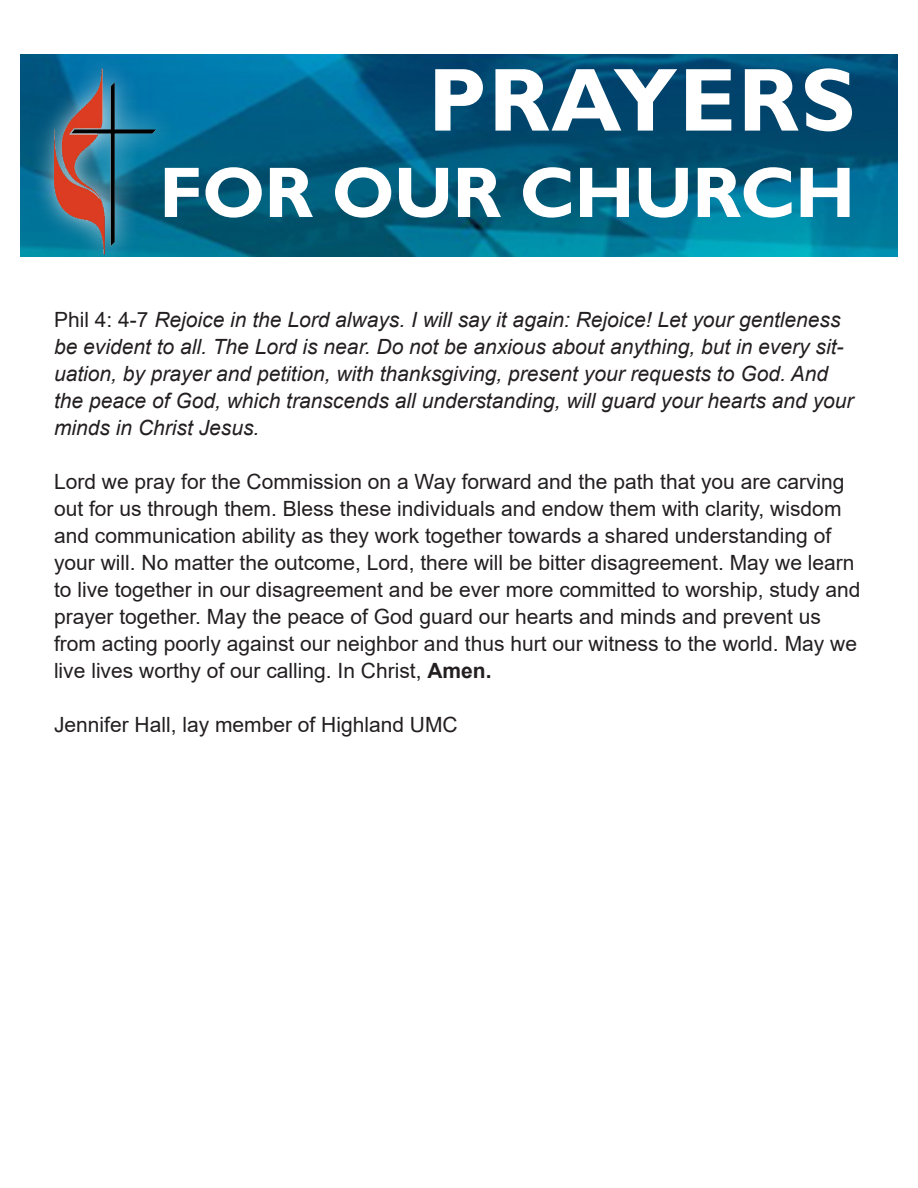
<style>
.page{position:relative;width:918px;height:1188px;background:#fff}
.page>*{position:absolute;margin:0;border:0;box-sizing:border-box;transform-origin:0 0}
.t1{font:700 90px "Gill Sans";letter-spacing:.02em;color:#fff}
.t2{font:700 72px "Gill Sans";letter-spacing:-.01em;color:#fff}
.t3{font:21px/27px "Arial";color:#231f20}
.t4{font:italic 21px/27px "Arial";color:#231f20}
.s1{font-style:normal}
.s2{font-weight:700}
</style>
<div class="page">
<img style="left:20px;top:54px;width:878px;height:202px">
<div style="left:30px;top:49px;width:146px;height:225px;background:#fff;opacity:.75"></div>
<img style="left:54px;top:68px;width:102px;height:186px">
<p class="t1" style="left:428px;top:46px;width:429px">PRAYERS</p>
<p class="t2" style="left:159px;top:149px;width:697px">FOR OUR CHURCH</p>
<p class="t4" style="left:54px;top:306px;width:801px"><span class="s1">Phil 4: 4-7</span> Rejoice in the Lord always. I will say it again: Rejoice! Let your gentleness be evident to all. The Lord is near. Do not be anxious about anything, but in every sit&shy;uation, by prayer and petition, with thanksgiving, present your requests to God. And the peace of God, which transcends all understanding, will guard your hearts and your minds in Christ Jesus.</p>
<p class="t3" style="left:54px;top:468px;width:808px">Lord we pray for the Commission on a Way forward and the path that you are carving out for us through them. Bless these individuals and endow them with clarity, wisdom and communication ability as they work together towards a shared understanding of your will. No matter the outcome, Lord, there will be bitter disagreement. May we learn to live together in our disagreement and be ever more committed to worship, study and prayer together. May the peace of God guard our hearts and minds and prevent us from acting poorly against our neighbor and thus hurt our witness to the world. May we live lives worthy of our calling. In Christ, <span class="s2">Amen.</span></p>
<p class="t3" style="left:54px;top:711px;width:405px">Jennifer Hall, lay member of Highland UMC</p>
</div>
